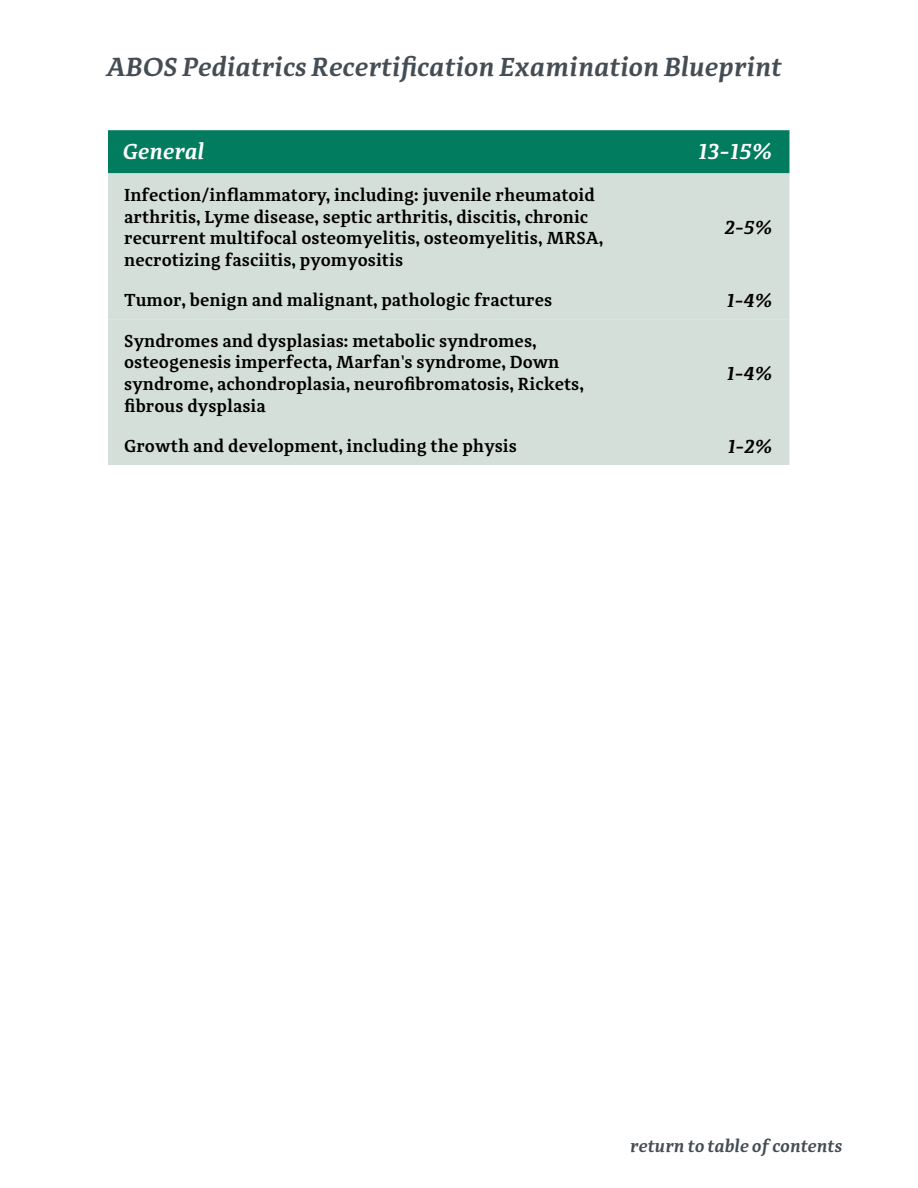
<style>
.page{position:relative;width:918px;height:1188px;background:#fff}
.page>*{position:absolute;margin:0;border:0;box-sizing:border-box;transform-origin:0 0}
.t1{font:italic 600 27px "Adagio Serif";color:#444d54}
.t2{font:italic 600 22.5px "Adagio Serif";color:#fff}
.t3{font:italic 600 19.5px "Adagio Serif";color:#000}
.t4{font:600 18px/21.6px "Adagio Serif";color:#000}
.t5{font:italic 600 18px "Adagio Serif";color:#444d54}
</style>
<div class="page">
<div style="left:108px;top:130px;width:681px;height:43px;background:#027c5f"></div>
<div style="left:108px;top:173px;width:681px;height:146px;background:#d5dfda"></div>
<div style="left:108px;top:319px;width:681px;height:146px;background:#d5dfda"></div>
<h1 class="t1" style="left:108px;top:50px;width:677px">ABOS Pediatrics Recertification Examination Blueprint</h1>
<p class="t2" style="left:124px;top:138px;width:83px">General</p>
<p class="t2" style="left:699px;top:138px;width:76px">13-15%</p>
<p class="t4" style="left:124px;top:184px;width:481px">Infection/inflammatory, including: juvenile rheumatoid arthritis, Lyme disease, septic arthritis, discitis, chronic recurrent multifocal osteomyelitis, osteomyelitis, MRSA, necrotizing fasciitis, pyomyositis</p>
<p class="t3" style="left:726px;top:215px;width:49px">2-5%</p>
<p class="t4" style="left:124px;top:290px;width:430px">Tumor, benign and malignant, pathologic fractures</p>
<p class="t3" style="left:728px;top:288px;width:47px">1-4%</p>
<p class="t4" style="left:124px;top:330px;width:461px">Syndromes and dysplasias: metabolic syndromes, osteogenesis imperfecta, Marfan's syndrome, Down syndrome, achondroplasia, neurofibromatosis, Rickets, fibrous dysplasia</p>
<p class="t3" style="left:728px;top:361px;width:47px">1-4%</p>
<p class="t4" style="left:124px;top:436px;width:394px">Growth and development, including the physis</p>
<p class="t3" style="left:728px;top:434px;width:46px">1-2%</p>
<p class="t5" style="left:631px;top:1135px;width:214px">return to table of contents</p>
</div>
